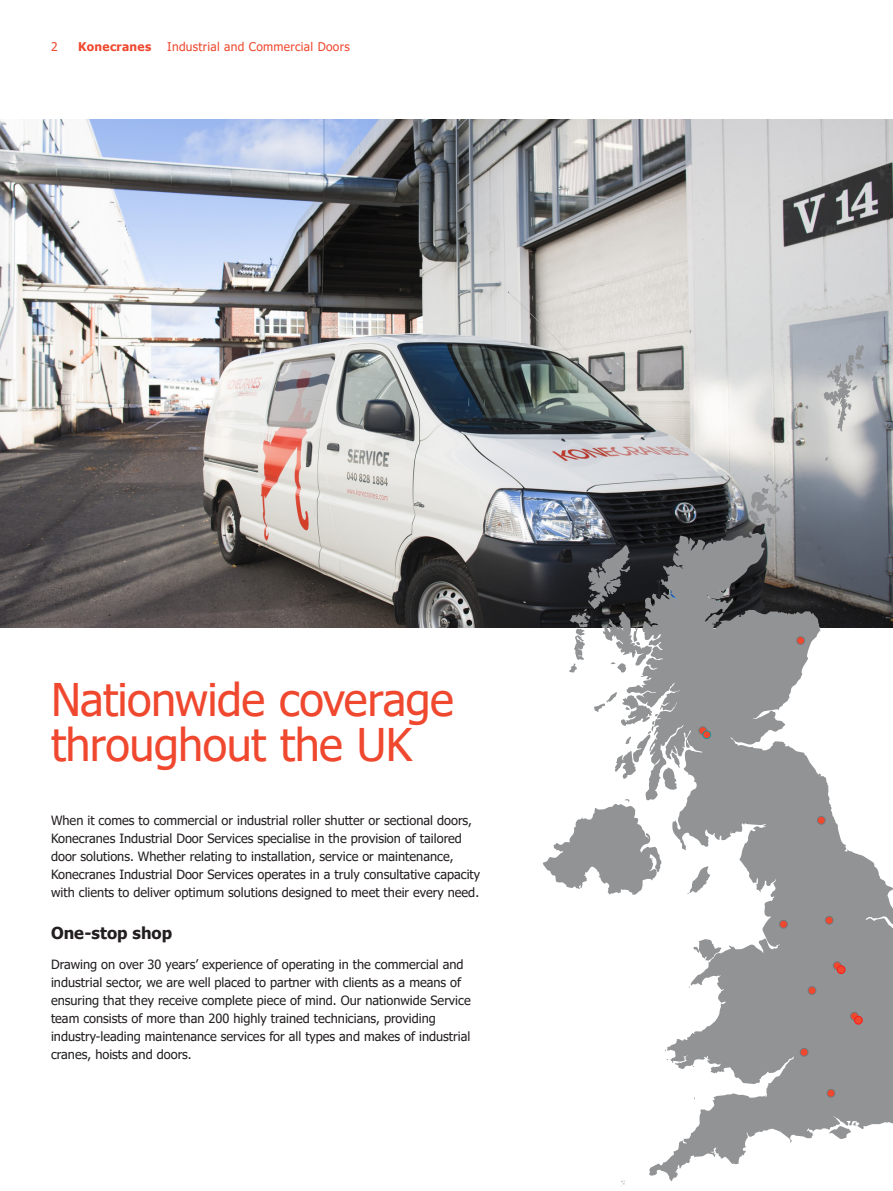
<style>
.page{position:relative;width:893px;height:1191px;background:#fff}
.page>*{position:absolute;margin:0;border:0;box-sizing:border-box;transform-origin:0 0}
.Inside_headlines{font:45px/45px "Tahoma";letter-spacing:-.015em;color:#ef482f}
.Subhead_for_body_cop{font:700 16.5px "Tahoma";color:#231f20}
.Body_copy{font:12.75px/18px "Tahoma";color:#231f20}
.t1{font:12px "Tahoma";letter-spacing:.025em;color:#ef482f}
.t2{font:700 12px "Tahoma";letter-spacing:.025em;color:#ef482f}
</style>
<div class="page">
<img style="left:0;top:119px;width:893px;height:508px">
<svg style="left:303px;top:345px;width:590px;height:841px"></svg>
<div style="left:800px;top:1048px;width:8px;height:8px;background:#ef482f;border-radius:50%"></div>
<div style="left:800px;top:1048px;width:8px;height:8px;border:1px solid #75787b;border-radius:50%"></div>
<div style="left:827px;top:1089px;width:8px;height:8px;background:#ef482f;border-radius:50%"></div>
<div style="left:827px;top:1089px;width:8px;height:8px;border:1px solid #75787b;border-radius:50%"></div>
<div style="left:850px;top:1012px;width:8px;height:8px;background:#ef482f;border-radius:50%"></div>
<div style="left:850px;top:1012px;width:8px;height:8px;border:1px solid #75787b;border-radius:50%"></div>
<div style="left:808px;top:986px;width:8px;height:8px;background:#ef482f;border-radius:50%"></div>
<div style="left:808px;top:986px;width:8px;height:8px;border:1px solid #75787b;border-radius:50%"></div>
<div style="left:833px;top:961px;width:8px;height:8px;background:#ef482f;border-radius:50%"></div>
<div style="left:833px;top:961px;width:8px;height:8px;border:1px solid #75787b;border-radius:50%"></div>
<div style="left:780px;top:920px;width:7px;height:8px;background:#ef482f;border-radius:50%"></div>
<div style="left:779px;top:920px;width:8px;height:8px;border:1px solid #75787b;border-radius:50%"></div>
<div style="left:825px;top:916px;width:8px;height:8px;background:#ef482f;border-radius:50%"></div>
<div style="left:825px;top:916px;width:8px;height:8px;border:1px solid #75787b;border-radius:50%"></div>
<div style="left:817px;top:816px;width:8px;height:8px;background:#ef482f;border-radius:50%"></div>
<div style="left:817px;top:816px;width:8px;height:8px;border:1px solid #75787b;border-radius:50%"></div>
<div style="left:699px;top:727px;width:8px;height:7px;background:#ef482f;border-radius:50%"></div>
<div style="left:699px;top:726px;width:8px;height:8px;border:1px solid #75787b;border-radius:50%"></div>
<div style="left:797px;top:636px;width:7px;height:8px;background:#ef482f;border-radius:50%"></div>
<div style="left:797px;top:636px;width:8px;height:8px;border:1px solid #75787b;border-radius:50%"></div>
<div style="left:854px;top:1016px;width:8px;height:8px;background:#ef482f;border-radius:50%"></div>
<div style="left:854px;top:1016px;width:8px;height:8px;border:1px solid #f71c1c;border-radius:50%"></div>
<div style="left:837px;top:965px;width:8px;height:8px;background:#ef482f;border-radius:50%"></div>
<div style="left:837px;top:965px;width:8px;height:8px;border:1px solid #f71c1c;border-radius:50%"></div>
<div style="left:703px;top:731px;width:8px;height:7px;background:#ef482f;border-radius:50%"></div>
<div style="left:703px;top:730px;width:8px;height:8px;border:1px solid #199597;border-radius:50%"></div>
<p class="t1" style="left:51px;top:39px;width:8px">2</p>
<p class="t2" style="left:78px;top:38px;width:74px">Konecranes</p>
<p class="t1" style="left:167px;top:39px;width:184px">Industrial and Commercial Doors</p>
<p class="Inside_headlines" style="left:51px;top:679px;width:404px">Nationwide coverage throughout the UK</p>
<p class="Body_copy" style="left:51px;top:812px;width:423px">When it comes to commercial or industrial roller shutter or sectional doors,<br>Konecranes Industrial Door Services specialise in the provision of tailored</p>
<p class="Body_copy" style="left:51px;top:848px;width:431px">door solutions. Whether relating to installation, service or maintenance,<br>Konecranes Industrial Door Services operates in a truly consultative capacity</p>
<p class="Body_copy" style="left:51px;top:884px;width:430px">with clients to deliver optimum solutions designed to meet their every need.</p>
<p class="Subhead_for_body_cop" style="left:51px;top:921px;width:123px">One-stop shop</p>
<p class="Body_copy" style="left:51px;top:956px;width:421px">Drawing on over 30 years’ experience of operating in the commercial and industrial sector, we are well placed to partner with clients as a means of ensuring that they receive complete piece of mind. Our nationwide Service team consists of more than 200 highly trained technicians, providing industry-leading maintenance services for all types and makes of industrial cranes, hoists and doors.</p>
</div>
